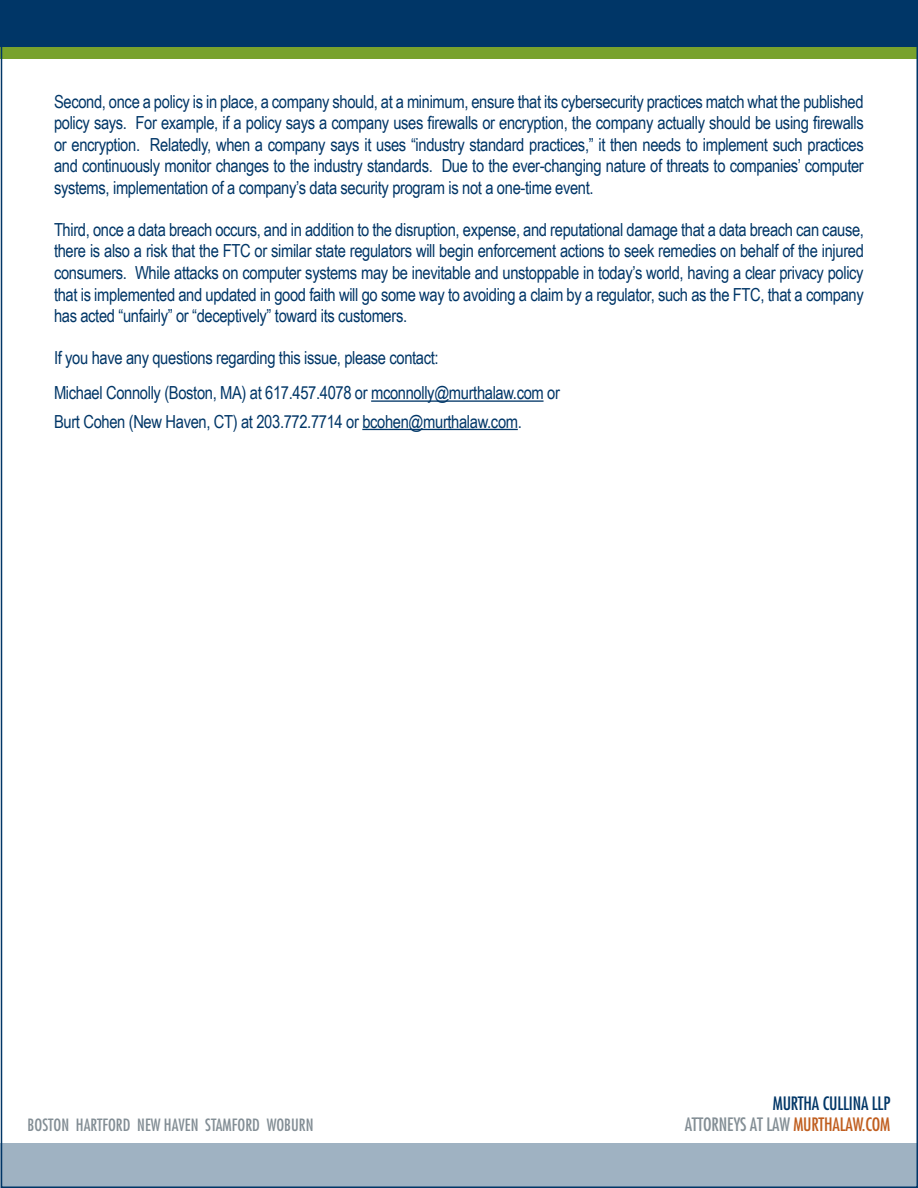
<style>
.page{position:relative;width:918px;height:1188px;background:#fff}
.page>*{position:absolute;margin:0;border:0;box-sizing:border-box;transform-origin:0 0}
.Body_Copy{font:18px/21.6px "Arial Narrow";letter-spacing:-.02em;color:#003667;text-align:justify}
.t1{font:500 condensed 18px "Futura LTCE";letter-spacing:-.01em;color:#838e95}
.t2{font:500 condensed 18px "Futura LTCE";letter-spacing:-.01em;color:#003667}
.t3{font:500 condensed 16.5px "Futura LTCE";color:#838e95}
.s1{color:#c05e1f}
</style>
<div class="page">
<div style="left:0;top:0;width:915px;height:47px;background:#003667"></div>
<div style="left:0;top:47px;width:918px;height:12px;background:#78a22d"></div>
<div style="left:0;top:1143px;width:918px;height:45px;background:#9fb2c2"></div>
<hr style="left:371px;top:400px;width:173px;height:2px;background:#003667">
<hr style="left:362px;top:429px;width:156px;height:1px;background:#003667">
<p class="Body_Copy" style="left:54px;top:90px;width:811px">Second, once a policy is in place, a company should, at a minimum, ensure that its cybersecurity practices match what the published policy says. For example, if a policy says a company uses firewalls or encryption, the company actually should be using firewalls or encryption. Relatedly, when a company says it uses “industry standard practices,” it then needs to implement such practices and continuously monitor changes to the industry standards. Due to the ever-changing nature of threats to companies’ computer systems, implementation of a company’s data security program is not a one-time event.</p>
<p class="Body_Copy" style="left:54px;top:218px;width:812px">Third, once a data breach occurs, and in addition to the disruption, expense, and reputational damage that a data breach can cause, there is also a risk that the FTC or similar state regulators will begin enforcement actions to seek remedies on behalf of the injured consumers. While attacks on computer systems may be inevitable and unstoppable in today’s world, having a clear privacy policy that is implemented and updated in good faith will go some way to avoiding a claim by a regulator, such as the FTC, that a company has acted “unfairly” or “deceptively” toward its customers.</p>
<p class="Body_Copy" style="left:54px;top:346px;width:386px">If you have any questions regarding this issue, please contact:</p>
<p class="Body_Copy" style="left:54px;top:381px;width:508px">Michael Connolly (Boston, MA) at 617.457.4078 or mconnolly@murthalaw.com or</p>
<p class="Body_Copy" style="left:54px;top:410px;width:469px">Burt Cohen (New Haven, CT) at 203.772.7714 or bcohen@murthalaw.com.</p>
<p class="t2" style="left:773px;top:1093px;width:119px">MURTHA CULLINA LLP</p>
<p class="t3" style="left:28px;top:1115px;width:287px">BOSTON HARTFORD NEW HAVEN STAMFORD WOBURN</p>
<p class="t1" style="left:685px;top:1114px;width:207px">ATTORNEYS AT LAW <span class="s1">MURTHALAW.COM</span></p>
</div>
